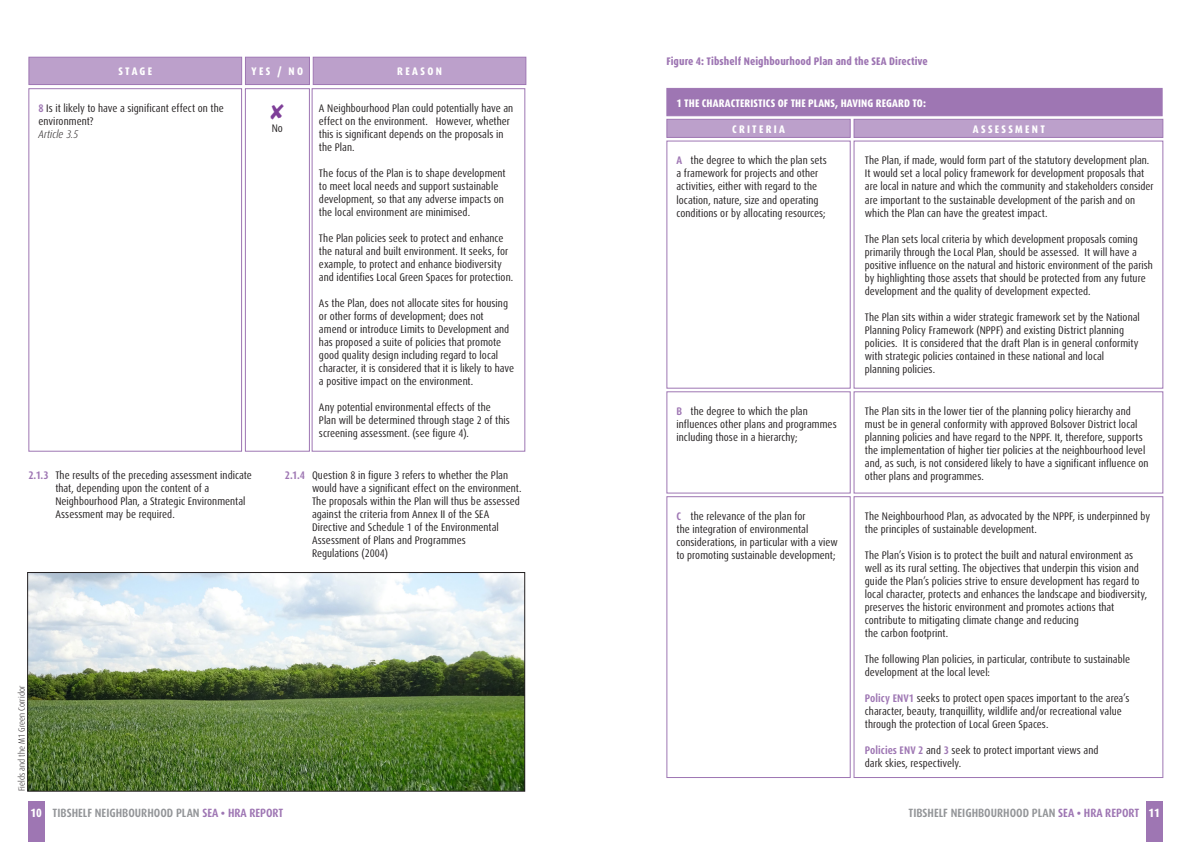
<style>
.page{position:relative;width:1191px;height:842px;background:#fff}
.page>*{position:absolute;margin:0;border:0;box-sizing:border-box;transform-origin:0 0}
.t1{font:700 condensed 12px "Dax Pro";color:#939598}
.t2{font:condensed 11px/13px "Dax Pro";letter-spacing:.005em;color:#231f20}
.t3{font:800 condensed 11px "Dax Pro";letter-spacing:.015em;color:#fff}
.t4{font:800 condensed 11px "Dax Pro";letter-spacing:.005em;color:#9e76b3}
.t5{font:800 condensed 11px "Dax Pro";letter-spacing:.205em;color:#fff}
.t6{font:italic 300 condensed 11px "Dax Pro";letter-spacing:.005em;color:#231f20}
.t7{font:300 condensed 9px "Dax Pro";color:#231f20}
.s1{font-weight:700;color:#9e76b3}
.s2{font-weight:800;color:#fff}
.s3{color:#9e76b3}
</style>
<div class="page">
<div style="left:28px;top:801px;width:17px;height:41px;background:#9e76b3"></div>
<div style="left:1145px;top:801px;width:17px;height:41px;background:#9e76b3"></div>
<div style="left:313px;top:57px;width:213px;height:28px;background:#bca0cb;border:1px solid #9e76b3"></div>
<div style="left:28px;top:57px;width:214px;height:28px;background:#bca0cb;border:1px solid #9e76b3"></div>
<div style="left:245px;top:57px;width:65px;height:28px;background:#bca0cb;border:1px solid #9e76b3"></div>
<div style="left:666px;top:119px;width:184px;height:19px;background:#bca0cb;border:1px solid #9e76b3"></div>
<div style="left:853px;top:119px;width:310px;height:19px;background:#bca0cb;border:1px solid #9e76b3"></div>
<div style="left:666px;top:88px;width:496px;height:28px;background:#9e76b3"></div>
<div style="left:28px;top:88px;width:214px;height:364px;border:1px solid #9e76b3"></div>
<div style="left:666px;top:141px;width:184px;height:248px;border:1px solid #9e76b3"></div>
<div style="left:666px;top:391px;width:184px;height:103px;border:1px solid #9e76b3"></div>
<div style="left:666px;top:496px;width:184px;height:282px;border:1px solid #9e76b3"></div>
<div style="left:311px;top:88px;width:214px;height:364px;border:1px solid #9e76b3"></div>
<div style="left:853px;top:141px;width:310px;height:248px;border:1px solid #9e76b3"></div>
<div style="left:853px;top:391px;width:310px;height:103px;border:1px solid #9e76b3"></div>
<div style="left:853px;top:496px;width:310px;height:282px;border:1px solid #9e76b3"></div>
<div style="left:245px;top:88px;width:65px;height:364px;border:1px solid #9e76b3"></div>
<svg style="left:27px;top:572px;width:498px;height:220px;background:#8fa381"></svg>
<p class="t3" style="left:118px;top:64px;width:35px">STAGE</p>
<p class="t3" style="left:252px;top:64px;width:53px">YES / NO</p>
<p class="t3" style="left:397px;top:64px;width:46px">REASON</p>
<p class="t2" style="left:38px;top:102px;width:187px"><span class="s1">8</span> Is it likely to have a significant effect on the environment?</p>
<p class="t6" style="left:38px;top:127px;width:41px">Article 3.5</p>
<p class="t2" style="left:28px;top:469px;width:225px"><span class="s1">2.1.3</span> The results of the preceding assessment indicate</p>
<p class="t2" style="left:55px;top:482px;width:155px">that, depending upon the content of a</p>
<p class="t2" style="left:55px;top:495px;width:192px">Neighbourhood Plan, a Strategic Environmental</p>
<p class="t2" style="left:55px;top:508px;width:121px">Assessment may be required.</p>
<p class="t2" style="left:272px;top:122px;width:13px">No</p>
<p class="t2" style="left:319px;top:102px;width:196px">A Neighbourhood Plan could potentially have an effect on the environment. However, whether this is significant depends on the proposals in the Plan.</p>
<p class="t2" style="left:319px;top:167px;width:188px">The focus of the Plan is to shape development to meet local needs and support sustainable development, so that any adverse impacts on the local environment are minimised.</p>
<p class="t2" style="left:319px;top:232px;width:196px">The Plan policies seek to protect and enhance the natural and built environment. It seeks, for example, to protect and enhance biodiversity and identifies Local Green Spaces for protection.</p>
<p class="t2" style="left:319px;top:297px;width:197px">As the Plan, does not allocate sites for housing or other forms of development; does not amend or introduce Limits to Development and has proposed a suite of policies that promote good quality design including regard to local character, it is considered that it is likely to have a positive impact on the environment.</p>
<p class="t2" style="left:319px;top:401px;width:192px">Any potential environmental effects of the<br>Plan will be determined through stage 2 of this screening assessment. (see figure 4).</p>
<p class="t2" style="left:285px;top:469px;width:225px"><span class="s1">2.1.4</span> Question 8 in figure 3 refers to whether the Plan</p>
<p class="t2" style="left:312px;top:482px;width:211px">would have a significant effect on the environment.</p>
<p class="t2" style="left:312px;top:495px;width:209px">The proposals within the Plan will thus be assessed</p>
<p class="t2" style="left:312px;top:508px;width:179px">against the criteria from Annex II of the SEA</p>
<p class="t2" style="left:312px;top:521px;width:188px">Directive and Schedule 1 of the Environmental</p>
<p class="t2" style="left:312px;top:534px;width:155px">Assessment of Plans and Programmes</p>
<p class="t2" style="left:312px;top:547px;width:77px">Regulations (2004)</p>
<p class="t7" style="left:16px;top:791px;width:107px;rotate:-90deg">Fields and the M1 Green Corridor</p>
<p class="t4" style="left:666px;top:54px;width:263px">Figure 4: Tibshelf Neighbourhood Plan and the SEA Directive</p>
<p class="t3" style="left:676px;top:96px;width:251px">1 THE CHARACTERISTICS OF THE PLANS, HAVING REGARD TO:</p>
<p class="t5" style="left:732px;top:122px;width:54px">CRITERIA</p>
<p class="t5" style="left:973px;top:122px;width:73px">ASSESSMENT</p>
<p class="t2" style="left:676px;top:154px;width:152px"><span class="s1">A</span> the degree to which the plan sets a framework for projects and other activities, either with regard to the location, nature, size and operating conditions or by allocating resources;</p>
<p class="t2" style="left:676px;top:405px;width:162px"><span class="s1">B</span> the degree to which the plan influences other plans and programmes including those in a hierarchy;</p>
<p class="t2" style="left:676px;top:510px;width:163px"><span class="s1">C</span> the relevance of the plan for<br>the integration of environmental considerations, in particular with a view to promoting sustainable development;</p>
<p class="t2" style="left:865px;top:154px;width:290px">The Plan, if made, would form part of the statutory development plan.<br>It would set a local policy framework for development proposals that are local in nature and which the community and stakeholders consider are important to the sustainable development of the parish and on which the Plan can have the greatest impact.</p>
<p class="t2" style="left:865px;top:232px;width:289px">The Plan sets local criteria by which development proposals coming primarily through the Local Plan, should be assessed. It will have a positive influence on the natural and historic environment of the parish by highlighting those assets that should be protected from any future development and the quality of development expected.</p>
<p class="t2" style="left:865px;top:310px;width:276px">The Plan sits within a wider strategic framework set by the National Planning Policy Framework (NPPF) and existing District planning policies. It is considered that the draft Plan is in general conformity with strategic policies contained in these national and local</p>
<p class="t2" style="left:865px;top:362px;width:72px">planning policies.</p>
<p class="t2" style="left:865px;top:405px;width:285px">The Plan sits in the lower tier of the planning policy hierarchy and must be in general conformity with approved Bolsover District local planning policies and have regard to the NPPF. It, therefore, supports the implementation of higher tier policies at the neighbourhood level and, as such, is not considered likely to have a significant influence on other plans and programmes.</p>
<p class="t2" style="left:865px;top:510px;width:287px">The Neighbourhood Plan, as advocated by the NPPF, is underpinned by the principles of sustainable development.</p>
<p class="t2" style="left:865px;top:549px;width:284px">The Plan’s Vision is to protect the built and natural environment as well as its rural setting. The objectives that underpin this vision and guide the Plan’s policies strive to ensure development has regard to local character, protects and enhances the landscape and biodiversity, preserves the historic environment and promotes actions that contribute to mitigating climate change and reducing</p>
<p class="t2" style="left:865px;top:627px;width:85px">the carbon footprint.</p>
<p class="t2" style="left:865px;top:653px;width:267px">The following Plan policies, in particular, contribute to sustainable development at the local level:</p>
<p class="t2" style="left:865px;top:692px;width:266px"><span class="s1">Policy ENV1</span> seeks to protect open spaces important to the area’s character, beauty, tranquillity, wildlife and/or recreational value through the protection of Local Green Spaces.</p>
<p class="t2" style="left:865px;top:744px;width:235px"><span class="s1">Policies ENV 2</span> and <span class="s1">3</span> seek to protect important views and</p>
<p class="t2" style="left:865px;top:757px;width:98px">dark skies, respectively.</p>
<p class="t1" style="left:30px;top:805px;width:254px"><span class="s2">10</span> TIBSHELF NEIGHBOURHOOD PLAN <span class="s3">SEA • HRA REPORT</span></p>
<p class="t1" style="left:908px;top:805px;width:253px">TIBSHELF NEIGHBOURHOOD PLAN <span class="s3">SEA • HRA REPORT</span> <span class="s2">11</span></p>
</div>
